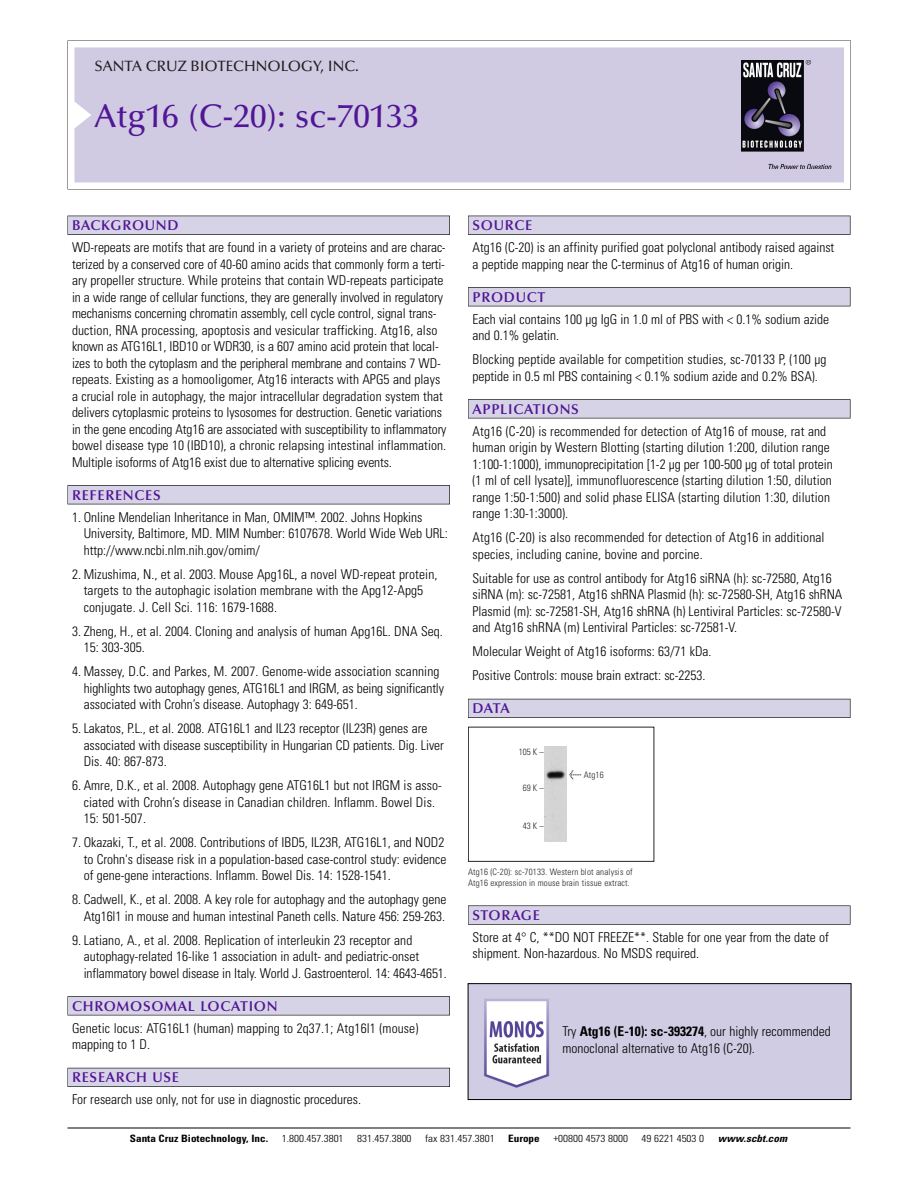
<style>
.page{position:relative;width:918px;height:1188px;background:#fff}
.page>*{position:absolute;margin:0;border:0;box-sizing:border-box;transform-origin:0 0}
.t1{font:500 33px "Optima";color:#511695}
.t2{font:500 15px "Optima";color:#231f20}
.t3{font:600 14.25px "Optima";letter-spacing:.05em;color:#511695}
.t4{font:300 condensed 13.5px/16.5px "Univers";color:#000}
.t5{font:300 condensed 10.2px "Univers";color:#000;scale:1.1 1}
.t6{font:700 condensed 10.2px "Univers";color:#000;scale:1.1 1}
.t7{font:italic 700 condensed 10.2px "Univers";letter-spacing:.005em;color:#000;scale:1.1 1}
.t8{font:9px/10.5px "Univers Condensed Light+GIHMFE";letter-spacing:.015em;color:#272627}
.s1{font-family:"Meta Plus Book Roman+MPPWTU";font-size:10.5px}
.s2{font-weight:700}
</style>
<div class="page">
<svg style="left:68px;top:40px;width:783px;height:149px"></svg>
<div style="left:74px;top:47px;width:770px;height:135px;background:#d1cae3"></div>
<img style="left:741px;top:60px;width:90px;height:108px">
<div style="left:68px;top:216px;width:382px;height:19px;background:#525155"></div>
<div style="left:68px;top:216px;width:381px;height:18px;background:#d7d3e7"></div>
<div style="left:68px;top:485px;width:382px;height:19px;background:#525155"></div>
<div style="left:68px;top:486px;width:381px;height:18px;background:#d7d3e7"></div>
<div style="left:68px;top:996px;width:382px;height:19px;background:#545357"></div>
<div style="left:68px;top:997px;width:381px;height:18px;background:#d7d3e7"></div>
<div style="left:68px;top:1068px;width:382px;height:19px;background:#54535a"></div>
<div style="left:68px;top:1068px;width:381px;height:18px;background:#d7d3e7"></div>
<div style="left:468px;top:216px;width:382px;height:19px;background:#525155"></div>
<div style="left:468px;top:216px;width:382px;height:18px;background:#d7d3e7"></div>
<div style="left:468px;top:287px;width:382px;height:19px;background:#525155"></div>
<div style="left:468px;top:288px;width:382px;height:18px;background:#d7d3e7"></div>
<div style="left:468px;top:399px;width:382px;height:19px;background:#545357"></div>
<div style="left:468px;top:400px;width:382px;height:18px;background:#d7d3e7"></div>
<div style="left:468px;top:699px;width:382px;height:19px;background:#54535a"></div>
<div style="left:468px;top:699px;width:382px;height:18px;background:#d7d3e7"></div>
<svg style="left:468px;top:905px;width:382px;height:20px"></svg>
<div style="left:468px;top:906px;width:382px;height:18px;background:#d7d3e7"></div>
<hr style="left:68px;top:1128px;width:782px;height:1px;background:#000">
<div style="left:468px;top:727px;width:186px;height:135px;border:1px solid #272627"></div>
<img style="left:545px;top:747px;width:22px;height:95px">
<img style="left:470px;top:985px;width:379px;height:113px">
<div style="left:468px;top:983px;width:383px;height:117px;border:1px solid #000"></div>
<p class="t2" style="left:94px;top:61px;width:266px">SANTA CRUZ BIOTECHNOLOGY, INC.</p>
<h1 class="t1" style="left:94px;top:103px;width:326px">Atg16 (C-20): sc-70133</h1>
<p class="t3" style="left:72px;top:219px;width:108px">BACKGROUND</p>
<p class="t4" style="left:72px;top:240px;width:376px">WD-repeats are motifs that are found in a variety of proteins and are charac&shy;terized by a conserved core of 40-60 amino acids that commonly form a terti&shy;ary propeller structure. While proteins that contain WD-repeats participate in a wide range of cellular functions, they are generally involved in regulatory mechanisms concerning chromatin assembly, cell cycle control, signal trans&shy;duction, RNA processing, apoptosis and vesicular trafficking. Atg16, also known as ATG16L1, IBD10 or WDR30, is a 607 amino acid protein that local&shy;izes to both the cytoplasm and the peripheral membrane and contains 7 WD&shy;repeats. Existing as a homooligomer, Atg16 interacts with APG5 and plays a crucial role in autophagy, the major intracellular degradation system that delivers cytoplasmic proteins to lysosomes for destruction. Genetic variations in the gene encoding Atg16 are associated with susceptibility to inflammatory bowel disease type 10 (IBD10), a chronic relapsing intestinal inflammation.<br>Multiple isoforms of Atg16 exist due to alternative splicing events.</p>
<p class="t3" style="left:72px;top:489px;width:90px">REFERENCES</p>
<p class="t4" style="left:84px;top:510px;width:366px;text-indent:-12px">1. Online Mendelian Inheritance in Man, OMIM™. 2002. Johns Hopkins<br>University, Baltimore, MD. MIM Number: 6107678. World Wide Web URL: http://www.ncbi.nlm.nih.gov/omim/</p>
<p class="t4" style="left:84px;top:567px;width:355px;text-indent:-12px">2. Mizushima, N., et al. 2003. Mouse Apg16L, a novel WD-repeat protein, targets to the autophagic isolation membrane with the Apg12-Apg5 conjugate. J. Cell Sci. 116: 1679-1688.</p>
<p class="t4" style="left:84px;top:624px;width:361px;text-indent:-12px">3. Zheng, H., et al. 2004. Cloning and analysis of human Apg16L. DNA Seq.<br>15: 303-305.</p>
<p class="t4" style="left:84px;top:664px;width:362px;text-indent:-12px">4. Massey, D.C. and Parkes, M. 2007. Genome-wide association scanning highlights two autophagy genes, ATG16L1 and IRGM, as being significantly associated with Crohn’s disease. Autophagy 3: 649-651.</p>
<p class="t4" style="left:84px;top:721px;width:362px;text-indent:-12px">5. Lakatos, P.L., et al. 2008. ATG16L1 and IL23 receptor (IL23R) genes are associated with disease susceptibility in Hungarian CD patients. Dig. Liver<br>Dis. 40: 867-873.</p>
<p class="t4" style="left:84px;top:778px;width:360px;text-indent:-12px">6. Amre, D.K., et al. 2008. Autophagy gene ATG16L1 but not IRGM is asso&shy;ciated with Crohn’s disease in Canadian children. Inflamm. Bowel Dis.<br>15: 501-507.</p>
<p class="t4" style="left:84px;top:835px;width:364px;text-indent:-12px">7. Okazaki, T., et al. 2008. Contributions of IBD5, IL23R, ATG16L1, and NOD2 to Crohn's disease risk in a population-based case-control study: evidence of gene-gene interactions. Inflamm. Bowel Dis. 14: 1528-1541.</p>
<p class="t4" style="left:72px;top:892px;width:376px;text-align:right">8. Cadwell, K., et al. 2008. A key role for autophagy and the autophagy gene<br>Atg16l1 in mouse and human intestinal Paneth cells. Nature 456: 259-263.</p>
<p class="t4" style="left:84px;top:933px;width:365px;text-indent:-12px">9. Latiano, A., et al. 2008. Replication of interleukin 23 receptor and autophagy-related 16-like 1 association in adult- and pediatric-onset inflammatory bowel disease in Italy. World J. Gastroenterol. 14: 4643-4651.</p>
<p class="t3" style="left:72px;top:1000px;width:207px">CHROMOSOMAL LOCATION</p>
<p class="t4" style="left:72px;top:1021px;width:348px">Genetic locus: ATG16L1 (human) mapping to 2q37.1; Atg16l1 (mouse) mapping to 1 D.</p>
<p class="t3" style="left:72px;top:1072px;width:109px">RESEARCH USE</p>
<p class="t4" style="left:72px;top:1092px;width:290px">For research use only, not for use in diagnostic procedures.</p>
<p class="t3" style="left:473px;top:219px;width:61px">SOURCE</p>
<p class="t4" style="left:473px;top:240px;width:363px">Atg16 (C-20) is an affinity purified goat polyclonal antibody raised against a peptide mapping near the C-terminus of Atg16 of human origin.</p>
<p class="t3" style="left:473px;top:291px;width:74px">PRODUCT</p>
<p class="t4" style="left:473px;top:312px;width:358px">Each vial contains 100 µg IgG in 1.0 ml of PBS with &lt; 0.1% sodium azide and 0.1% gelatin.</p>
<p class="t4" style="left:473px;top:352px;width:356px">Blocking peptide available for competition studies, sc-70133 P, (100 µg peptide in 0.5 ml PBS containing &lt; 0.1% sodium azide and 0.2% BSA).</p>
<p class="t3" style="left:473px;top:403px;width:108px">APPLICATIONS</p>
<p class="t4" style="left:473px;top:424px;width:362px">Atg16 (C-20) is recommended for detection of Atg16 of mouse, rat and human origin by Western Blotting (starting dilution 1:200, dilution range 1:100-1:1000), immunoprecipitation [1-2 µg per 100-500 µg of total protein (1 ml of cell lysate)], immunofluorescence (starting dilution 1:50, dilution range 1:50-1:500) and solid phase ELISA (starting dilution 1:30, dilution range 1:30-1:3000).</p>
<p class="t4" style="left:473px;top:530px;width:354px">Atg16 (C-20) is also recommended for detection of Atg16 in additional species, including canine, bovine and porcine.</p>
<p class="t4" style="left:473px;top:571px;width:371px">Suitable for use as control antibody for Atg16 siRNA (h): sc-72580, Atg16 siRNA (m): sc-72581, Atg16 shRNA Plasmid (h): sc-72580-SH, Atg16 shRNA Plasmid (m): sc-72581-SH, Atg16 shRNA (h) Lentiviral Particles: sc-72580-V and Atg16 shRNA (m) Lentiviral Particles: sc-72581-V.</p>
<p class="t4" style="left:473px;top:641px;width:241px;line-height:24px">Molecular Weight of Atg16 isoforms: 63/71 kDa.<br>Positive Controls: mouse brain extract: sc-2253.</p>
<p class="t3" style="left:473px;top:703px;width:39px">DATA</p>
<p class="t8" style="left:519px;top:747px;width:26px">105 K –</p>
<p class="t8" style="left:523px;top:783px;width:22px">69K–</p>
<p class="t8" style="left:523px;top:822px;width:22px">43K–</p>
<p class="t8" style="left:569px;top:771px;width:36px"><span class="s1">&lt;</span> Atg16</p>
<p class="t8" style="left:468px;top:868px;width:166px">Atg16 (C-20): sc-70133. Western blot analysis of<br>Atg16 expression in mouse brain tissue extract.</p>
<p class="t3" style="left:473px;top:909px;width:69px">STORAGE</p>
<p class="t4" style="left:473px;top:930px;width:358px">Store at 4° C, **DO NOT FREEZE**. Stable for one year from the date of shipment. Non-hazardous. No MSDS required.</p>
<p class="t4" style="left:563px;top:1024px;width:270px">Try <span class="s2">Atg16 (E-10): sc-393274</span>, our highly recommended monoclonal alternative to Atg16 (C-20).</p>
<p class="t6" style="left:130px;top:1135px;width:127px">Santa Cruz Biotechnology, Inc.</p>
<p class="t5" style="left:282px;top:1135px;width:58px">1.800.457.3801</p>
<p class="t5" style="left:357px;top:1135px;width:51px">831.457.3800</p>
<p class="t5" style="left:425px;top:1135px;width:65px">fax 831.457.3801</p>
<p class="t6" style="left:508px;top:1135px;width:30px">Europe</p>
<p class="t5" style="left:553px;top:1135px;width:69px">+00800 4573 8000</p>
<p class="t5" style="left:642px;top:1135px;width:58px">49 6221 4503 0</p>
<p class="t7" style="left:718px;top:1135px;width:64px">www.scbt.com</p>
</div>
